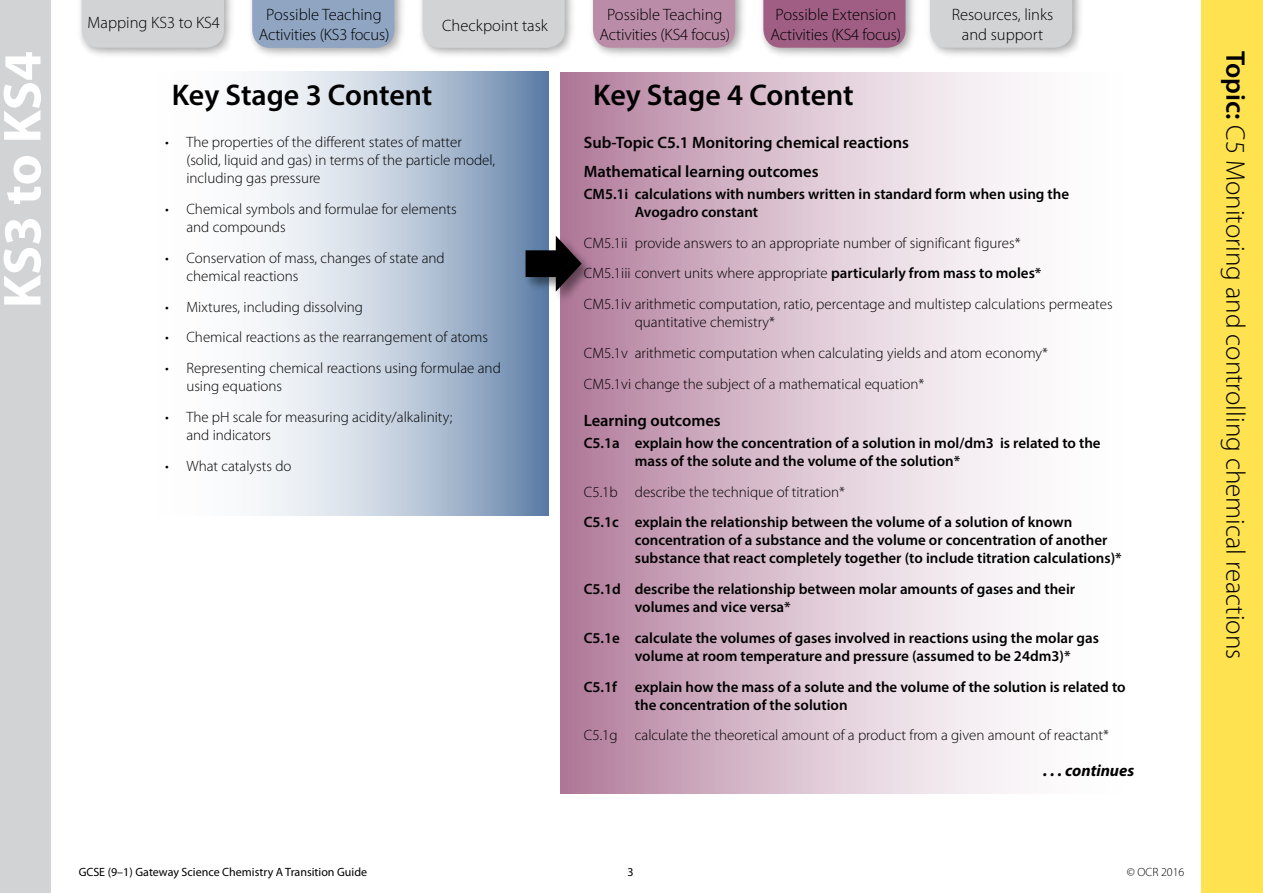
<style>
.page{position:relative;width:1263px;height:893px;background:#fff}
.page>*{position:absolute;margin:0;border:0;box-sizing:border-box;transform-origin:0 0}
.t1{font:700 54px "Myriad Pro";letter-spacing:-.005em;color:#fff}
.t2{font:600 30px "Myriad Pro";letter-spacing:-.005em;color:#000}
.t3{font:300 27px "Myriad Pro";color:#000}
.t4{font:300 16.5px/19.8px "Myriad Pro";color:#000;text-align:center}
.t5{font:600 16.5px/28.2px "Myriad Pro";color:#000}
.t6{font:italic 700 16.5px "Myriad Pro";color:#000}
.t7{font:300 15px/18px "Myriad Pro";color:#000}
.t8{font:600 15px/18px "Myriad Pro";color:#000}
.t9{font:12px "Myriad Pro";color:#000}
.t10{font:300 12px "Myriad Pro";color:#000}
.s1{font-weight:600}
.s2{font-weight:300}
</style>
<div class="page">
<div style="left:1201px;top:0;width:62px;height:893px;background:#ffe250"></div>
<div style="left:0;top:0;width:51px;height:893px;background:#d1d3d4"></div>
<div style="left:560px;top:72px;width:574px;height:721px;background:linear-gradient(to right,#b785a2,#fff)"></div>
<svg style="left:259px;top:72px;width:290px;height:444px;background:#b9c7d8"></svg>
<div style="left:523px;top:235px;width:72px;height:70px;background:#000;opacity:.45"></div>
<svg style="left:525px;top:236px;width:57px;height:56px;background:#45414f"></svg>
<div style="left:76px;top:0;width:159px;height:59px;background:#000;opacity:.35"></div>
<div style="left:82px;top:0;width:142px;height:48px;background:#d1d3d4"></div>
<div style="left:246px;top:0;width:159px;height:59px;background:#000;opacity:.35"></div>
<div style="left:252px;top:0;width:142px;height:48px;background:#8fa5c2"></div>
<div style="left:417px;top:0;width:159px;height:59px;background:#000;opacity:.35"></div>
<div style="left:423px;top:0;width:142px;height:48px;background:#d1d3d4"></div>
<div style="left:758px;top:0;width:159px;height:59px;background:#000;opacity:.35"></div>
<div style="left:763px;top:0;width:142px;height:48px;background:#a05e85"></div>
<div style="left:924px;top:0;width:159px;height:59px;background:#000;opacity:.35"></div>
<div style="left:930px;top:0;width:142px;height:48px;background:#d1d3d4"></div>
<div style="left:587px;top:0;width:159px;height:59px;background:#000;opacity:.35"></div>
<div style="left:593px;top:0;width:142px;height:48px;background:#bb8ca8"></div>
<p class="t1" style="left:-13px;top:308px;width:259px;rotate:-90deg">KS3 to KS4</p>
<p class="t4" style="left:88px;top:13px;width:134px">Mapping KS3 to KS4</p>
<p class="t4" style="left:259px;top:5px;width:132px">Possible Teaching<br>Activities (KS3 focus)</p>
<p class="t4" style="left:770px;top:5px;width:132px">Possible Extension<br>Activities (KS4 focus)</p>
<p class="t4" style="left:952px;top:5px;width:103px">Resources, links and support</p>
<p class="t4" style="left:442px;top:15px;width:107px">Checkpoint task</p>
<p class="t4" style="left:599px;top:5px;width:132px">Possible Teaching<br>Activities (KS4 focus)</p>
<p class="t2" style="left:172px;top:76px;width:262px">Key Stage 3 Content</p>
<p class="t7" style="left:186px;top:134px;width:310px;text-indent:-21px">• The properties of the different states of matter (solid, liquid and gas) in terms of the particle model, including gas pressure</p>
<p class="t7" style="left:186px;top:200px;width:272px;text-indent:-21px">• Chemical symbols and formulae for elements and compounds</p>
<p class="t7" style="left:186px;top:249px;width:260px;text-indent:-21px">• Conservation of mass, changes of state and chemical reactions</p>
<p class="t7" style="left:165px;top:298px;width:199px">• Mixtures, including dissolving</p>
<p class="t7" style="left:165px;top:329px;width:324px">• Chemical reactions as the rearrangement of atoms</p>
<p class="t7" style="left:186px;top:359px;width:316px;text-indent:-21px">• Representing chemical reactions using formulae and using equations</p>
<p class="t7" style="left:186px;top:408px;width:267px;text-indent:-21px">• The pH scale for measuring acidity/alkalinity; and indicators</p>
<p class="t7" style="left:165px;top:457px;width:128px">• What catalysts do</p>
<p class="t2" style="left:593px;top:76px;width:262px">Key Stage 4 Content</p>
<p class="t5" style="left:584px;top:128px;width:327px">Sub-Topic C5.1 Monitoring chemical reactions<br>Mathematical learning outcomes</p>
<p class="t8" style="left:635px;top:185px;width:436px;text-indent:-51px">CM5.1i calculations with numbers written in standard form when using the<br>Avogadro constant</p>
<p class="t7" style="left:584px;top:228px;width:530px;line-height:30.8px">CM5.1ii provide answers to an appropriate number of significant figures*<br>CM5.1iii convert units where appropriate <span class="s1">particularly from mass to moles*<br></span>CM5.1iv arithmetic computation, ratio, percentage and multistep calculations permeates</p>
<p class="t7" style="left:584px;top:307px;width:466px;line-height:30.8px;text-indent:51px">quantitative chemistry*<br>CM5.1v arithmetic computation when calculating yields and atom economy*<br>CM5.1vi change the subject of a mathematical equation*</p>
<p class="t5" style="left:584px;top:405px;width:139px">Learning outcomes</p>
<p class="t8" style="left:635px;top:433px;width:467px;text-indent:-51px">C5.1a explain how the concentration of a solution in mol/dm3 is related to the mass of the solute and the volume of the solution*</p>
<p class="t8" style="left:584px;top:476px;width:490px;line-height:30.8px"><span class="s2">C5.1b describe the technique of titration*<br></span>C5.1c explain the relationship between the volume of a solution of known</p>
<p class="t8" style="left:635px;top:531px;width:488px">concentration of a substance and the volume or concentration of another substance that react completely together (to include titration calculations)*</p>
<p class="t8" style="left:635px;top:580px;width:442px;text-indent:-51px">C5.1d describe the relationship between molar amounts of gases and their volumes and vice versa*</p>
<p class="t8" style="left:635px;top:628px;width:466px;text-indent:-51px">C5.1e calculate the volumes of gases involved in reactions using the molar gas volume at room temperature and pressure (assumed to be 24dm3)*</p>
<p class="t8" style="left:635px;top:677px;width:492px;text-indent:-51px">C5.1f explain how the mass of a solute and the volume of the solution is related to the concentration of the solution</p>
<p class="t7" style="left:584px;top:727px;width:527px">C5.1g calculate the theoretical amount of a product from a given amount of reactant*</p>
<p class="t6" style="left:1043px;top:760px;width:93px">. . . continues</p>
<p class="t9" style="left:79px;top:864px;width:290px">GCSE (9–1) Gateway Science Chemistry A Transition Guide</p>
<p class="t9" style="left:627px;top:865px;width:8px">3</p>
<p class="t10" style="left:1127px;top:866px;width:59px">© OCR 2016</p>
<h3 class="t3" style="left:1250px;top:51px;width:610px;rotate:90deg"><span class="s1">Topic:</span> C5 Monitoring and controlling chemical reactions</h3>
</div>
